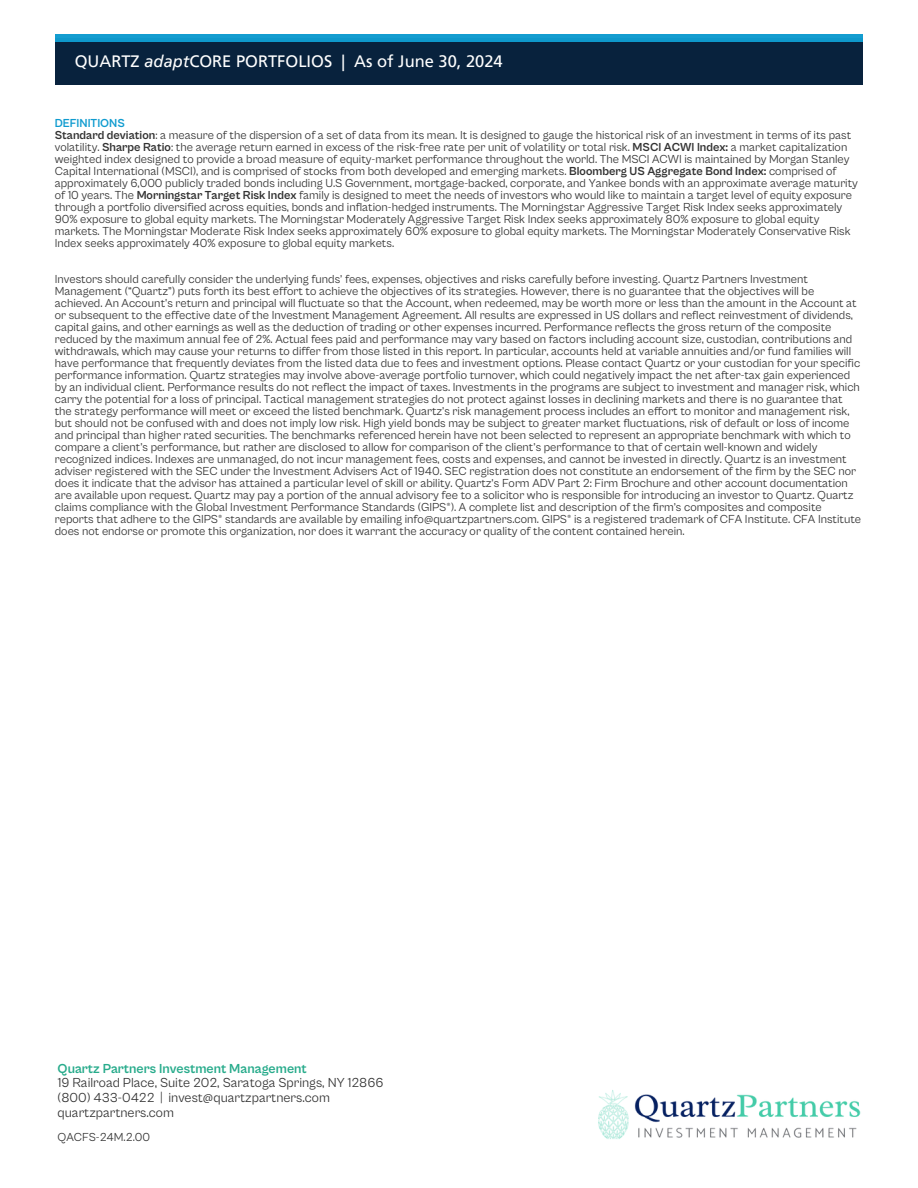
<style>
.page{position:relative;width:918px;height:1188px;background:#fff}
.page>*{position:absolute;margin:0;border:0;box-sizing:border-box;transform-origin:0 0}
.t1{font:16.5px "Frutiger LT Pro";color:#fff}
.t2{font:13.5px/14.7px "Cabinet Grotesk";color:#323232}
.t3{font:12px/12px "Cabinet Grotesk";color:#323232}
.t4{font:700 12px "Cabinet Grotesk";color:#0f9bcf}
.s1{font-style:italic}
.s2{font-weight:700}
.s3{font-weight:700;color:#27ab8b}
</style>
<div class="page">
<div style="left:55px;top:38px;width:808px;height:47px;background:#031d39"></div>
<img style="left:598px;top:1090px;width:263px;height:49px">
<div style="left:55px;top:34px;width:808px;height:8px;background:#0f9bcf"></div>
<h1 class="t1" style="left:75px;top:51px;width:429px">QUARTZ <span class="s1">adapt</span>CORE PORTFOLIOS | As of June 30, 2024</h1>
<h3 class="t4" style="left:55px;top:116px;width:72px">DEFINITIONS</h3>
<p class="t3" style="left:55px;top:129px;width:805px"><span class="s2">Standard deviation</span>: a measure of the dispersion of a set of data from its mean. It is designed to gauge the historical risk of an investment in terms of its past volatility. <span class="s2">Sharpe Ratio</span>: the average return earned in excess of the risk-free rate per unit of volatility or total risk. <span class="s2">MSCI ACWI Index:</span> a market capitalization weighted index designed to provide a broad measure of equity-market performance throughout the world. The MSCI ACWI is maintained by Morgan Stanley Capital International (MSCI), and is comprised of stocks from both developed and emerging markets. <span class="s2">Bloomberg US Aggregate Bond Index:</span> comprised of approximately 6,000 publicly traded bonds including U.S Government, mortgage-backed, corporate, and Yankee bonds with an approximate average maturity of 10 years. The <span class="s2">Morningstar Target Risk Index</span> family is designed to meet the needs of investors who would like to maintain a target level of equity exposure through a portfolio diversified across equities, bonds and inflation-hedged instruments. The Morningstar Aggressive Target Risk Index seeks approximately 90% exposure to global equity markets. The Morningstar Moderately Aggressive Target Risk Index seeks approximately 80% exposure to global equity markets. The Morningstar Moderate Risk Index seeks approximately 60% exposure to global equity markets. The Morningstar Moderately Conservative Risk Index seeks approximately 40% exposure to global equity markets.</p>
<p class="t3" style="left:55px;top:274px;width:808px">Investors should carefully consider the underlying funds’ fees, expenses, objectives and risks carefully before investing. Quartz Partners Investment Management (“Quartz”) puts forth its best effort to achieve the objectives of its strategies. However, there is no guarantee that the objectives will be achieved. An Account's return and principal will fluctuate so that the Account, when redeemed, may be worth more or less than the amount in the Account at or subsequent to the effective date of the Investment Management Agreement. All results are expressed in US dollars and reflect reinvestment of dividends, capital gains, and other earnings as well as the deduction of trading or other expenses incurred. Performance reflects the gross return of the composite reduced by the maximum annual fee of 2%. Actual fees paid and performance may vary based on factors including account size, custodian, contributions and withdrawals, which may cause your returns to differ from those listed in this report. In particular, accounts held at variable annuities and/or fund families will have performance that frequently deviates from the listed data due to fees and investment options. Please contact Quartz or your custodian for your specific performance information. Quartz strategies may involve above-average portfolio turnover, which could negatively impact the net after-tax gain experienced by an individual client. Performance results do not reflect the impact of taxes. Investments in the programs are subject to investment and manager risk, which carry the potential for a loss of principal. Tactical management strategies do not protect against losses in declining markets and there is no guarantee that the strategy performance will meet or exceed the listed benchmark. Quartz’s risk management process includes an effort to monitor and management risk, but should not be confused with and does not imply low risk. High yield bonds may be subject to greater market fluctuations, risk of default or loss of income and principal than higher rated securities. The benchmarks referenced herein have not been selected to represent an appropriate benchmark with which to compare a client’s performance, but rather are disclosed to allow for comparison of the client’s performance to that of certain well-known and widely recognized indices. Indexes are unmanaged, do not incur management fees, costs and expenses, and cannot be invested in directly. Quartz is an investment adviser registered with the SEC under the Investment Advisers Act of 1940. SEC registration does not constitute an endorsement of the firm by the SEC nor does it indicate that the advisor has attained a particular level of skill or ability. Quartz’s Form ADV Part 2: Firm Brochure and other account documentation are available upon request. Quartz may pay a portion of the annual advisory fee to a solicitor who is responsible for introducing an investor to Quartz. Quartz claims compliance with the Global Investment Performance Standards (GIPS®). A complete list and description of the firm’s composites and composite reports that adhere to the GIPS® standards are available by emailing info@quartzpartners.com. GIPS® is a registered trademark of CFA Institute. CFA Institute does not endorse or promote this organization, nor does it warrant the accuracy or quality of the content contained herein.</p>
<p class="t2" style="left:58px;top:1061px;width:327px"><span class="s3">Quartz Partners Investment Management<br></span>19 Railroad Place, Suite 202, Saratoga Springs, NY 12866 (800) 433-0422 | invest@quartzpartners.com quartzpartners.com</p>
<h2 class="t3" style="left:58px;top:1131px;width:94px">QACFS-24M.2.00</h2>
</div>
